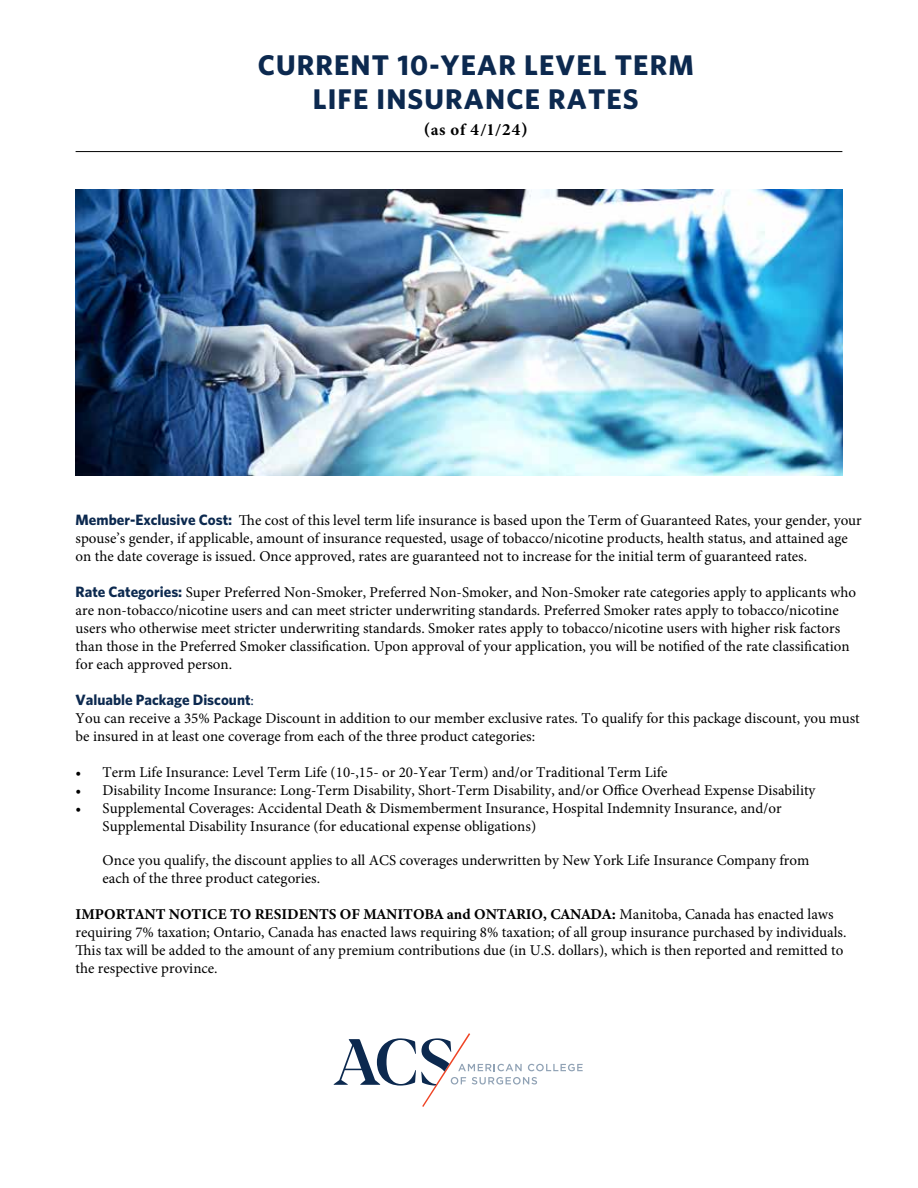
<style>
.page{position:relative;width:918px;height:1188px;background:#fff}
.page>*{position:absolute;margin:0;border:0;box-sizing:border-box;transform-origin:0 0}
.t1{font:700 28.5px/34.2px "Whitney";letter-spacing:.04em;color:#0c294f;text-align:center}
.t2{font:16.5px "Minion Variable Concept";color:#000}
.t3{font:15px/18px "Minion Pro";color:#000}
.t4{font:15px "Minion Variable Concept";color:#000}
.t5{font:700 15px "Whitney";color:#0c294f}
.s1{font-family:"Whitney";font-weight:700;color:#0c294f}
.s2{font-family:"Minion Pro";font-weight:400}
.s3{font-family:"Minion Pro"}
</style>
<div class="page">
<img style="left:76px;top:190px;width:766px;height:285px">
<hr style="left:76px;top:151px;width:766px;height:1px;background:#000">
<svg style="left:334px;top:1033px;width:249px;height:74px"></svg>
<h1 class="t1" style="left:258px;top:47px;width:438px">CURRENT 10-YEAR LEVEL TERM<br>LIFE INSURANCE RATES</h1>
<p class="t2" style="left:424px;top:118px;width:106px">(as of 4/1/24)</p>
<p class="t3" style="left:76px;top:512px;width:788px"><span class="s1">Member-Exclusive Cost:</span> The cost of this level term life insurance is based upon the Term of Guaranteed Rates, your gender, your spouse’s gender, if applicable, amount of insurance requested, usage of tobacco/nicotine products, health status, and attained age on the date coverage is issued. Once approved, rates are guaranteed not to increase for the initial term of guaranteed rates.</p>
<p class="t3" style="left:76px;top:584px;width:782px"><span class="s1">Rate Categories:</span> Super Preferred Non-Smoker, Preferred Non-Smoker, and Non-Smoker rate categories apply to applicants who are non-tobacco/nicotine users and can meet stricter underwriting standards. Preferred Smoker rates apply to tobacco/nicotine users who otherwise meet stricter underwriting standards. Smoker rates apply to tobacco/nicotine users with higher risk factors than those in the Preferred Smoker classification. Upon approval of your application, you will be notified of the rate classification for each approved person.</p>
<p class="t5" style="left:76px;top:691px;width:180px">Valuable Package Discount<span class="s2">:</span></p>
<p class="t3" style="left:76px;top:710px;width:786px">You can receive a 35% Package Discount in addition to our member exclusive rates. To qualify for this package discount, you must be insured in at least one coverage from each of the three product categories:</p>
<p class="t3" style="left:76px;top:764px;width:594px">• Term Life Insurance: Level Term Life (10-,15- or 20-Year Term) and/or Traditional Term Life</p>
<p class="t3" style="left:76px;top:782px;width:741px">• Disability Income Insurance: Long-Term Disability, Short-Term Disability, and/or Office Overhead Expense Disability</p>
<p class="t3" style="left:103px;top:800px;width:681px;text-indent:-27px">• Supplemental Coverages: Accidental Death &amp; Dismemberment Insurance, Hospital Indemnity Insurance, and/or<br>Supplemental Disability Insurance (for educational expense obligations)</p>
<p class="t3" style="left:103px;top:851px;width:708px">Once you qualify, the discount applies to all ACS coverages underwritten by New York Life Insurance Company from each of the three product categories.</p>
<p class="t4" style="left:76px;top:903px;width:760px">IMPORTANT NOTICE TO RESIDENTS OF MANITOBA and ONTARIO, CANADA: <span class="s3">Manitoba, Canada has enacted laws</span></p>
<p class="t3" style="left:76px;top:923px;width:772px">requiring 7% taxation; Ontario, Canada has enacted laws requiring 8% taxation; of all group insurance purchased by individuals.<br>This tax will be added to the amount of any premium contributions due (in U.S. dollars), which is then reported and remitted to the respective province.</p>
</div>
